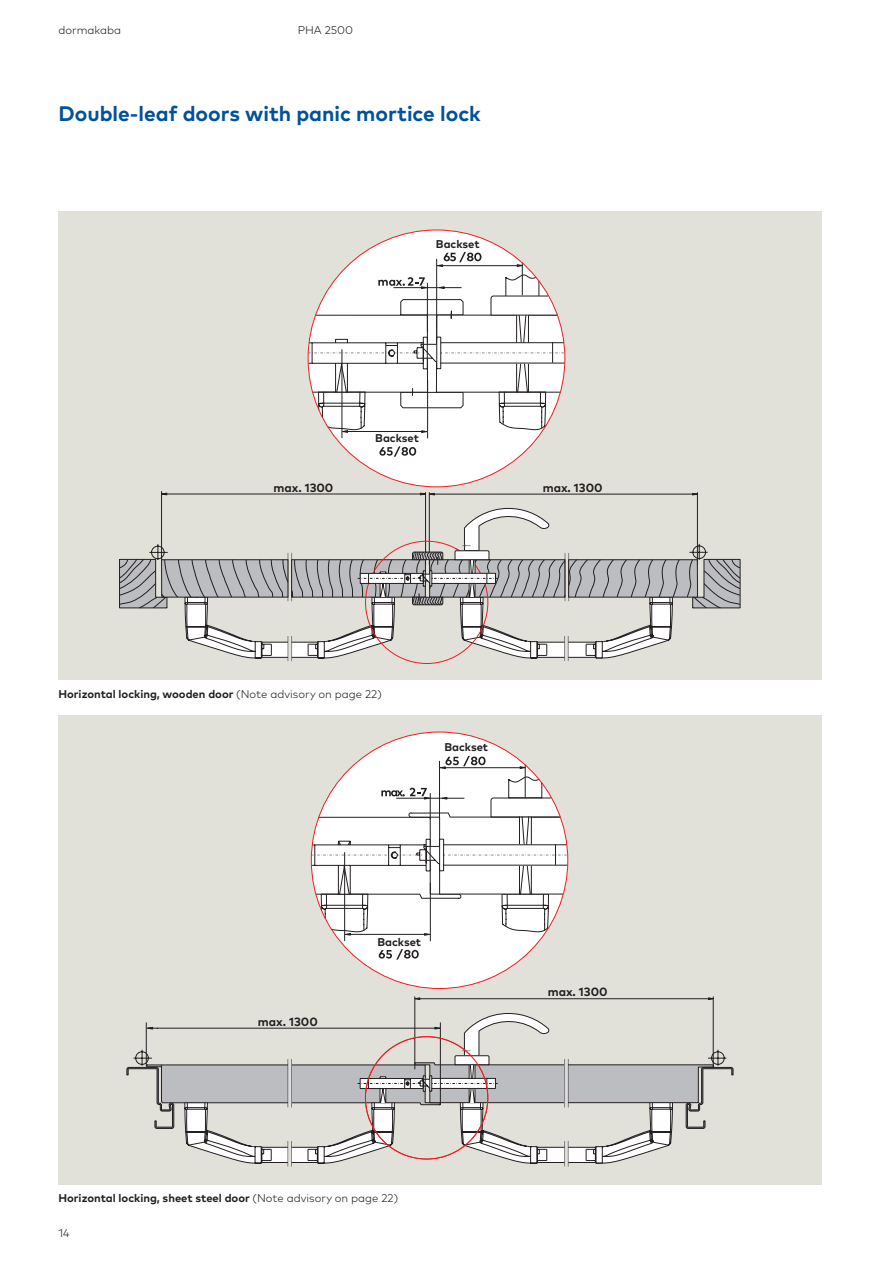
<style>
.page{position:relative;width:893px;height:1263px;background:#fff}
.page>*{position:absolute;margin:0;border:0;box-sizing:border-box;transform-origin:0 0}
.t1{font:700 21px "Mark Pro";color:#01519b}
.t2{font:700 12px "Mark Pro";color:#231f20}
.t3{font:700 11.25px "Mark Pro";color:#231f20}
.t4{font:300 11.25px "Mark Pro";color:#231f20}
.s1{font-weight:300}
</style>
<div class="page">
<div style="left:58px;top:715px;width:764px;height:470px;background:#e2e1d9"></div>
<div style="left:311px;top:732px;width:257px;height:256px;background:#fff;border-radius:50%"></div>
<hr style="left:444px;top:767px;width:78px;height:1px;background:#231f20">
<svg style="left:440px;top:756px;width:46px;height:13px"></svg>
<hr style="left:525px;top:765px;width:1px;height:32px;background:#231f20">
<svg style="left:520px;top:766px;width:6px;height:3px"></svg>
<hr style="left:439px;top:761px;width:1px;height:58px;background:#231f20">
<hr style="left:344px;top:852px;width:1px;height:89px;background:#231f20">
<hr style="left:430px;top:883px;width:1px;height:58px;background:#231f20">
<svg style="left:379px;top:949px;width:40px;height:10px"></svg>
<hr style="left:415px;top:997px;width:1px;height:72px;background:#231f20">
<svg style="left:708px;top:997px;width:5px;height:3px"></svg>
<svg style="left:414px;top:997px;width:6px;height:3px"></svg>
<hr style="left:420px;top:998px;width:291px;height:1px;background:#231f20">
<hr style="left:713px;top:997px;width:1px;height:70px;background:#231f20">
<svg style="left:311px;top:776px;width:257px;height:160px"></svg>
<svg style="left:126px;top:1013px;width:608px;height:154px"></svg>
<div style="left:58px;top:211px;width:764px;height:468px;background:#e2e1d9"></div>
<div style="left:308px;top:230px;width:257px;height:257px;background:#fff;border-radius:50%"></div>
<hr style="left:442px;top:265px;width:77px;height:1px;background:#231f20">
<hr style="left:522px;top:263px;width:1px;height:32px;background:#231f20">
<svg style="left:517px;top:264px;width:6px;height:3px"></svg>
<hr style="left:436px;top:259px;width:1px;height:81px;background:#231f20">
<svg style="left:437px;top:252px;width:44px;height:15px"></svg>
<svg style="left:119px;top:274px;width:622px;height:387px"></svg>
<p class="t4" style="left:58px;top:21px;width:64px">dormakaba</p>
<p class="t4" style="left:298px;top:21px;width:57px">PHA 2500</p>
<h1 class="t1" style="left:58px;top:98px;width:424px">Double-leaf doors with panic mortice lock</h1>
<p class="t3" style="left:436px;top:235px;width:45px">Backset</p>
<p class="t3" style="left:375px;top:430px;width:45px">Backset</p>
<p class="t2" style="left:274px;top:481px;width:61px">max. 1300</p>
<p class="t2" style="left:543px;top:480px;width:61px">max. 1300</p>
<p class="t3" style="left:58px;top:685px;width:325px">Horizontal locking, wooden door <span class="s1">(Note advisory on page 22)</span></p>
<p class="t3" style="left:444px;top:739px;width:45px">Backset</p>
<p class="t2" style="left:258px;top:1014px;width:61px">max. 1300</p>
<p class="t3" style="left:377px;top:933px;width:45px">Backset</p>
<p class="t3" style="left:58px;top:1189px;width:341px">Horizontal locking, sheet steel door <span class="s1">(Note advisory on page 22)</span></p>
<p class="t4" style="left:58px;top:1224px;width:13px">14</p>
<p class="t2" style="left:548px;top:985px;width:61px">max. 1300</p>
</div>
